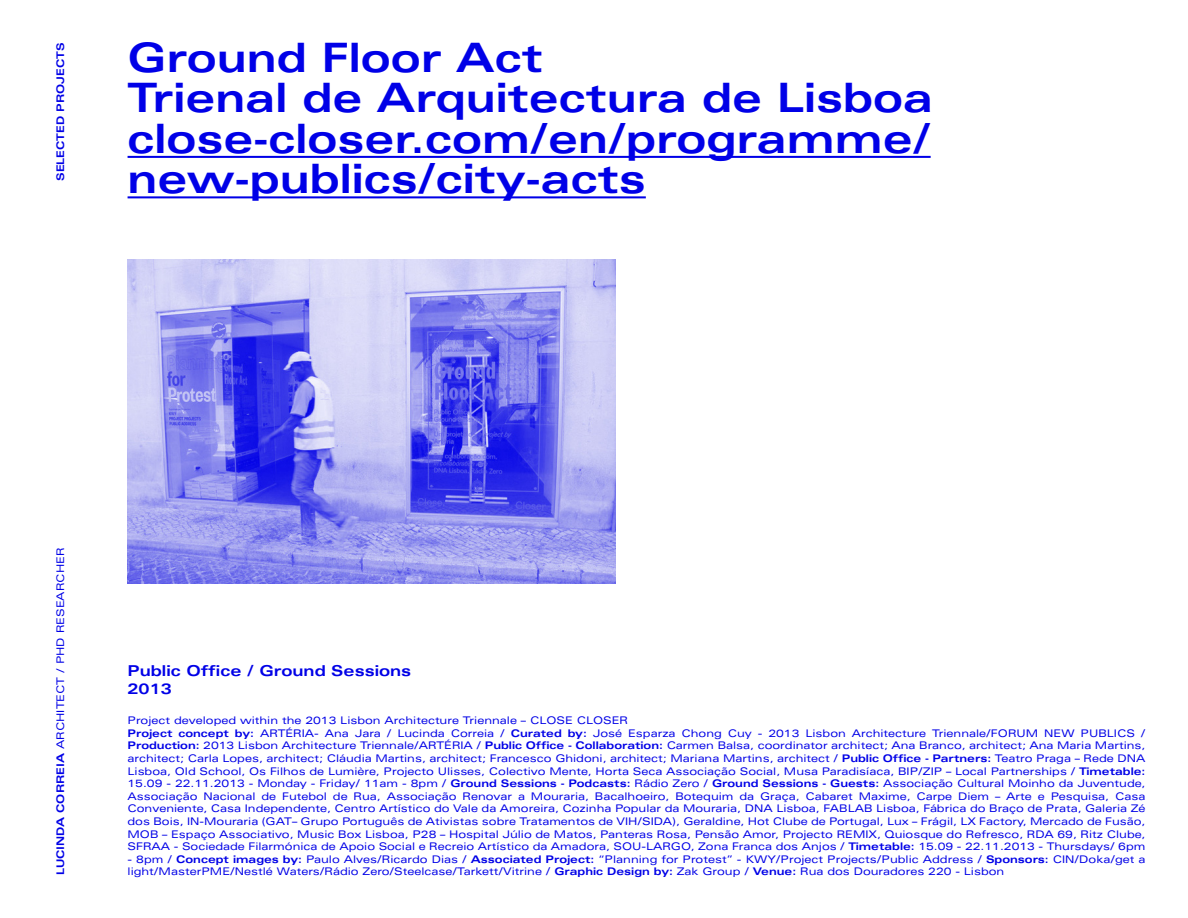
<style>
.page{position:relative;width:1188px;height:918px;background:#fff}
.page>*{position:absolute;margin:0;border:0;box-sizing:border-box;transform-origin:0 0}
.t1{font:700 expanded 40.5px/40.5px "Univers LT Std";color:#0000e7}
.t2{font:700 expanded 15px "Univers LT Std";color:#0000e7}
.t3{font:expanded 10.5px/12.6px "Univers LT Std";color:#0000e7;text-align:justify}
.t4{font:700 expanded 10.5px "Univers LT Std";color:#0000e7}
.s1{font-weight:700}
</style>
<div class="page">
<hr style="left:128px;top:156px;width:803px;height:2px;background:#0000e7">
<hr style="left:128px;top:196px;width:518px;height:2px;background:#0000e7">
<img style="left:128px;top:260px;width:487px;height:324px">
<p class="t4" style="left:54px;top:181px;width:140px;rotate:-90deg">SELECTED PROJECTS</p>
<p class="t1" style="left:128px;top:37px;width:417px">Ground Floor Act</p>
<p class="t1" style="left:128px;top:77px;width:807px">Trienal de Arquitectura de Lisboa</p>
<p class="t1" style="left:128px;top:118px;width:805px">close-closer.com/en/programme/ new-publics/city-acts</p>
<p class="t3" style="left:54px;top:875px;width:329px;rotate:-90deg"><span class="s1">LUCINDA CORREIA</span> ARCHITECT / PHD RESEARCHER</p>
<p class="t2" style="left:128px;top:662px;width:285px">Public Office / Ground Sessions</p>
<p class="t2" style="left:128px;top:680px;width:46px">2013</p>
<p class="t3" style="left:128px;top:714px;width:502px">Project developed within the 2013 Lisbon Architecture Triennale – CLOSE CLOSER</p>
<p class="t3" style="left:128px;top:727px;width:1019px"><span class="s1">Project concept by:</span> ARTÉRIA- Ana Jara / Lucinda Correia / <span class="s1">Curated by:</span> José Esparza Chong Cuy - 2013 Lisbon Architecture Triennale/FORUM NEW PUBLICS / <span class="s1">Production:</span> 2013 Lisbon Architecture Triennale/ARTÉRIA / <span class="s1">Public Office - Collaboration:</span> Carmen Balsa, coordinator architect; Ana Branco, architect; Ana Maria Martins, architect; Carla Lopes, architect; Cláudia Martins, architect; Francesco Ghidoni, architect; Mariana Martins, architect / <span class="s1">Public Office - Partners:</span> Teatro Praga – Rede DNA Lisboa, Old School, Os Filhos de Lumière, Projecto Ulisses, Colectivo Mente, Horta Seca Associação Social, Musa Paradisíaca, BIP/ZIP – Local Partnerships / <span class="s1">Timetable:<br></span>15.09 - 22.11.2013 - Monday - Friday/ 11am - 8pm / <span class="s1">Ground Sessions - Podcasts:</span> Rádio Zero / <span class="s1">Ground Sessions - Guests:</span> Associação Cultural Moinho da Juventude, Associação Nacional de Futebol de Rua, Associação Renovar a Mouraria, Bacalhoeiro, Botequim da Graça, Cabaret Maxime, Carpe Diem – Arte e Pesquisa, Casa Conveniente, Casa Independente, Centro Artístico do Vale da Amoreira, Cozinha Popular da Mouraria, DNA Lisboa, FABLAB Lisboa, Fábrica do Braço de Prata, Galeria Zé dos Bois, IN-Mouraria (GAT– Grupo Português de Ativistas sobre Tratamentos de VIH/SIDA), Geraldine, Hot Clube de Portugal, Lux – Frágil, LX Factory, Mercado de Fusão, MOB – Espaço Associativo, Music Box Lisboa, P28 – Hospital Júlio de Matos, Panteras Rosa, Pensão Amor, Projecto REMIX, Quiosque do Refresco, RDA 69, Ritz Clube, SFRAA - Sociedade Filarmónica de Apoio Social e Recreio Artístico da Amadora, SOU-LARGO, Zona Franca dos Anjos / <span class="s1">Timetable:</span> 15.09 - 22.11.2013 - Thursdays/ 6pm</p>
<p class="t3" style="left:128px;top:853px;width:1019px">- 8pm / <span class="s1">Concept images by:</span> Paulo Alves/Ricardo Dias / <span class="s1">Associated Project:</span> “Planning for Protest” - KWY/Project Projects/Public Address / <span class="s1">Sponsors:</span> CIN/Doka/get a</p>
<p class="t3" style="left:128px;top:865px;width:878px">light/MasterPME/Nestlé Waters/Rádio Zero/Steelcase/Tarkett/Vitrine / <span class="s1">Graphic Design by:</span> Zak Group / <span class="s1">Venue:</span> Rua dos Douradores 220 - Lisbon</p>
</div>
